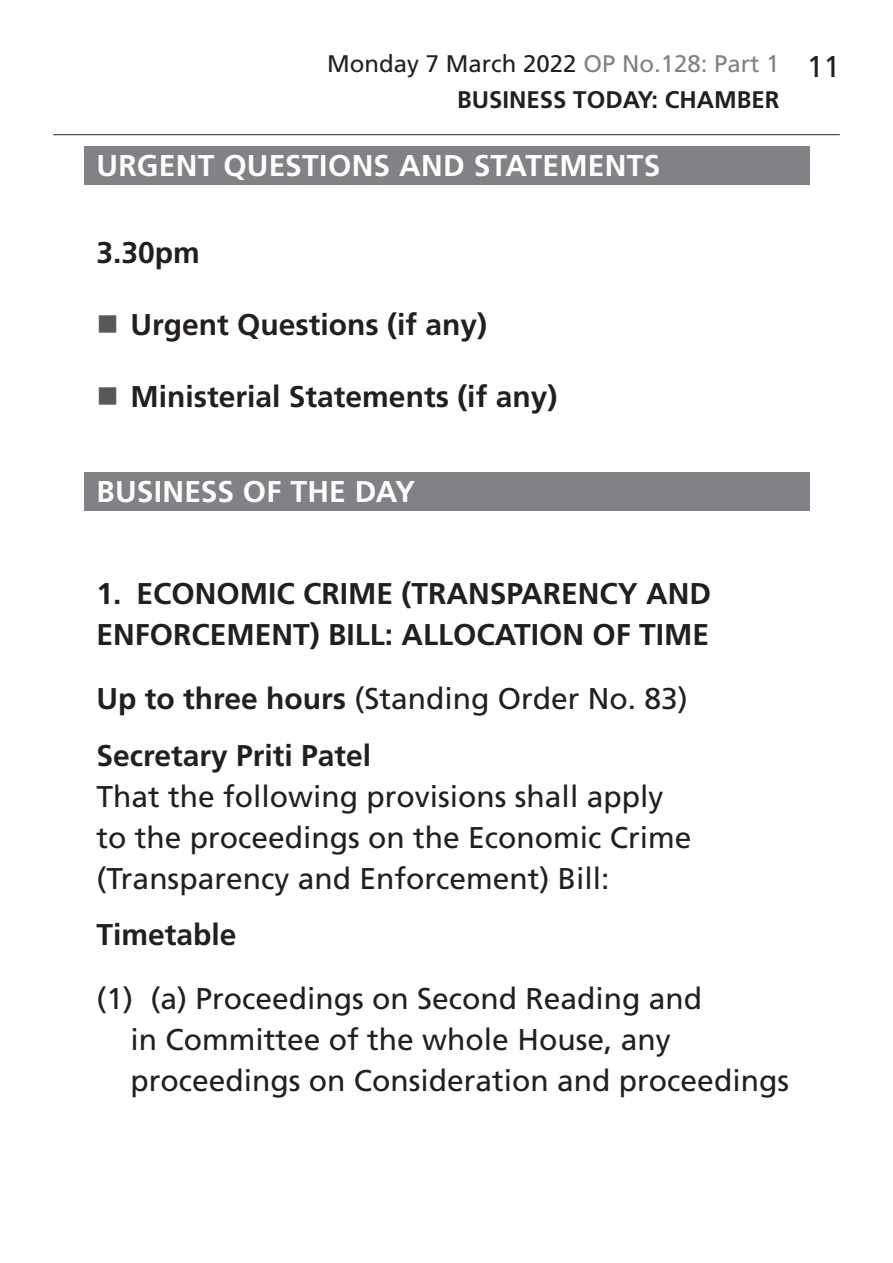
<style>
.page{position:relative;width:893px;height:1263px;background:#fff}
.page>*{position:absolute;margin:0;border:0;box-sizing:border-box;transform-origin:0 0}
.BoldTimingHeading{font:30px/41px "Frutiger LT Std";color:#231f20}
.MotionSponsor{font:700 30px/41px "Frutiger LT Std";color:#231f20}
.Heading2Grey{font:700 30px "Frutiger LT Std";letter-spacing:.005em;color:#fff}
.BoldTimingHeading-2{font:700 30px "Frutiger LT Std";color:#231f20}
.t1{font:24px/35.5px "Frutiger LT Std";color:#231f20}
.t2{font:700 24px "Frutiger LT Std";color:#231f20}
.s1{color:#808285}
.s2{font-weight:700}
</style>
<div class="page">
<hr style="left:53px;top:134px;width:787px;height:1px;background:#231f20">
<div style="left:84px;top:147px;width:725px;height:38px;background:#808285"></div>
<div style="left:84px;top:473px;width:725px;height:38px;background:#808285"></div>
<p class="t1" style="left:457px;top:46px;width:324px;text-indent:-130px">Monday 7 March 2022 <span class="s1">OP No.128: Part 1<br></span><span class="s2">Business</span></p>
<p class="t2" style="left:573px;top:85px;width:49px">Today</p>
<p class="t2" style="left:651px;top:85px;width:46px">: Chamber</p>
<p class="Heading2Grey" style="left:97px;top:148px;width:566px">URGENT QUESTIONS AND STATEMENTS</p>
<p class="BoldTimingHeading-2" style="left:97px;top:235px;width:105px">3.30pm</p>
<p class="MotionSponsor" style="left:131px;top:304px;width:358px">Urgent Questions (if any)</p>
<p class="MotionSponsor" style="left:131px;top:376px;width:428px">Ministerial Statements (if any)</p>
<p class="Heading2Grey" style="left:97px;top:474px;width:320px">BUSINESS OF THE DAY</p>
<p class="BoldTimingHeading" style="left:807px;top:46px;width:35px">11</p>
<p class="MotionSponsor" style="left:97px;top:574px;width:616px">1. ECONOMIC CRIME (TRANSPARENCY AND<br>ENFORCEMENT) BILL: ALLOCATION OF TIME</p>
<p class="BoldTimingHeading" style="left:97px;top:679px;width:593px"><span class="s2">Up to three hours</span> (Standing Order No. 83)</p>
<p class="MotionSponsor" style="left:97px;top:735px;width:276px">Secretary Priti Patel</p>
<p class="BoldTimingHeading" style="left:97px;top:776px;width:597px">That the following provisions shall apply to the proceedings on the Economic Crime (Transparency and Enforcement) Bill:</p>
<p class="MotionSponsor" style="left:97px;top:914px;width:142px">Timetable</p>
<p class="BoldTimingHeading" style="left:131px;top:978px;width:660px;text-indent:-34px">(1) (a) Proceedings on Second Reading and<br>in Committee of the whole House, any proceedings on Consideration and proceedings</p>
</div>
